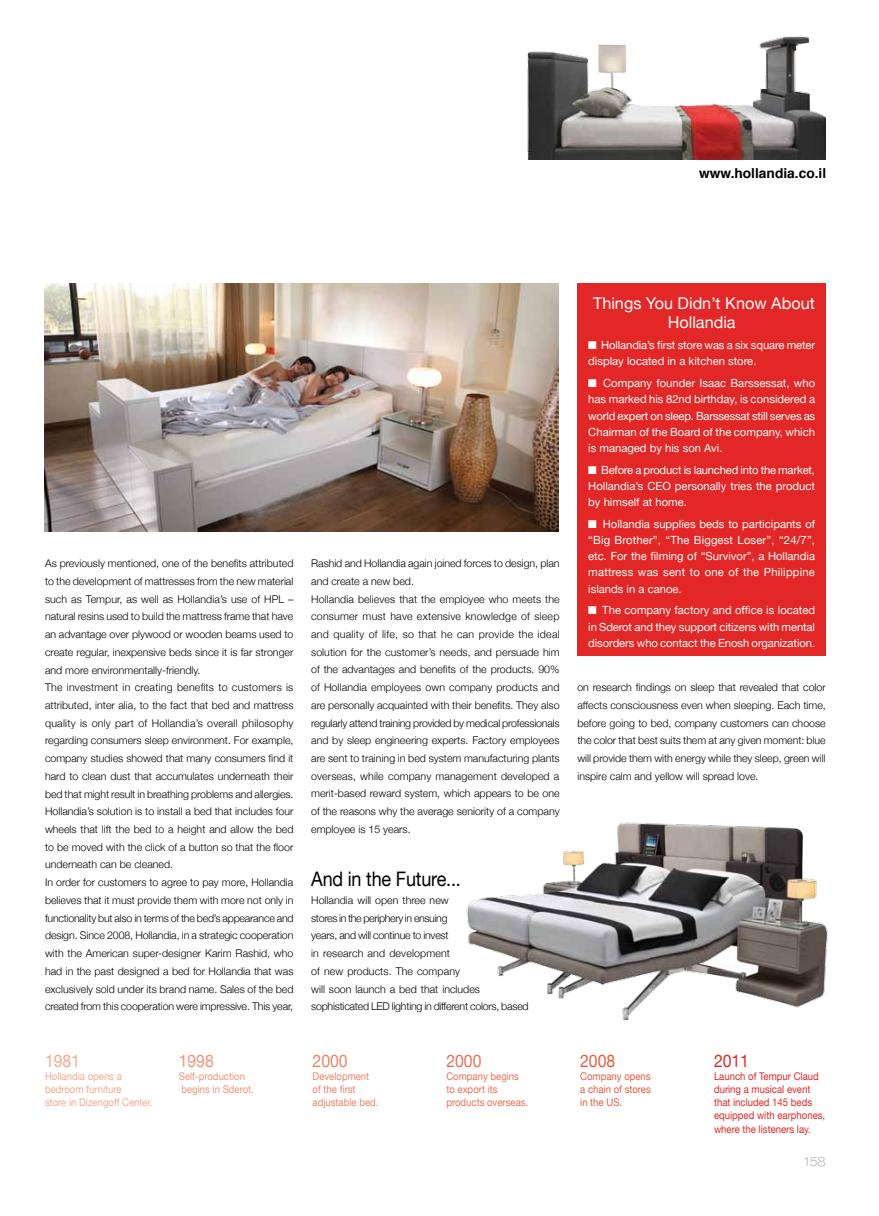
<style>
.page{position:relative;width:879px;height:1216px;background:#fff}
.page>*{position:absolute;margin:0;border:0;box-sizing:border-box;transform-origin:0 0}
.t1{font:20px "Helvetica Neue";letter-spacing:-.01em;color:#000;scale:.9 1}
.t2{font:17.5px "Helvetica Neue";color:#f3aa90;scale:.9 1}
.t3{font:17.5px "Helvetica Neue";color:#ef977a;scale:.9 1}
.t4{font:17.5px "Helvetica Neue";color:#ed8467;scale:.9 1}
.t5{font:17.5px "Helvetica Neue";color:#ea7254;scale:.9 1}
.t6{font:17.5px "Helvetica Neue";color:#e85d42;scale:.9 1}
.t7{font:17.5px "Helvetica Neue";color:#e32726;scale:.9 1}
.t8{font:17.5px "Oron Light MF";color:#bcbec0;scale:.95 1}
.t9{font:16.25px/18.8px "Helvetica Neue";color:#fff;text-align:center}
.t10{font:700 13.75px "Helvetica";color:#000}
.t11{font:11.25px/16.2px "Helvetica Neue";color:#fff;text-align:justify}
.t12{font:300 10.62px/17.8px "Helvetica Neue";color:#000}
.t13{font:300 10.62px/17.8px "Helvetica Neue";letter-spacing:-.02em;color:#000}
.t14{font:10.62px/13.1px "Helvetica Neue";color:#e32726;scale:.9 1}
.t15{font:10.62px/13.1px "Helvetica Neue";color:#f3aa90;scale:.9 1}
.t16{font:10.62px/13.1px "Helvetica Neue";color:#ea7254;scale:.9 1}
.t17{font:10.62px/13.1px "Helvetica Neue";color:#ed8467;scale:.9 1}
.t18{font:10.62px/13.1px "Helvetica Neue";color:#e85d42;text-align:justify;scale:.9 1}
.t19{font:10.62px/13.1px "Helvetica Neue";color:#ef977a;scale:.9 1}
</style>
<div class="page">
<div style="left:577px;top:283px;width:249px;height:373px;background:#e32726"></div>
<img style="left:466px;top:822px;width:362px;height:198px">
<img style="left:44px;top:283px;width:514px;height:248px">
<img style="left:527px;top:36px;width:299px;height:123px">
<p class="t10" style="left:699px;top:162px;width:129px">www.hollandia.co.il</p>
<p class="t12" style="left:45px;top:554px;width:250px">As previously mentioned, one of the benefits attributed to the development of mattresses from the new material such as Tempur, as well as Hollandia’s use of HPL – natural resins used to build the mattress frame that have an advantage over plywood or wooden beams used to create regular, inexpensive beds since it is far stronger and more environmentally-friendly.<br>The investment in creating benefits to customers is attributed, inter alia, to the fact that bed and mattress quality is only part of Hollandia’s overall philosophy regarding consumers sleep environment. For example, company studies showed that many consumers find it hard to clean dust that accumulates underneath their bed that might result in breathing problems and allergies.<br>Hollandia’s solution is to install a bed that includes four wheels that lift the bed to a height and allow the bed to be moved with the click of a button so that the floor underneath can be cleaned.<br>In order for customers to agree to pay more, Hollandia believes that it must provide them with more not only in functionality but also in terms of the bed’s appearance and design. Since 2008, Hollandia, in a strategic cooperation with the American super-designer Karim Rashid, who had in the past designed a bed for Hollandia that was exclusively sold under its brand name. Sales of the bed created from this cooperation were impressive. This year,</p>
<p class="t12" style="left:311px;top:554px;width:250px">Rashid and Hollandia again joined forces to design, plan and create a new bed.<br>Hollandia believes that the employee who meets the consumer must have extensive knowledge of sleep and quality of life, so that he can provide the ideal solution for the customer’s needs, and persuade him of the advantages and benefits of the products. 90% of Hollandia employees own company products and are personally acquainted with their benefits. They also regularly attend training provided by medical professionals and by sleep engineering experts. Factory employees are sent to training in bed system manufacturing plants overseas, while company management developed a merit-based reward system, which appears to be one of the reasons why the average seniority of a company employee is 15 years.</p>
<h1 class="t1" style="left:311px;top:867px;width:168px">And in the Future...</h1>
<p class="t13" style="left:311px;top:891px;width:219px">Hollandia will open three new<br>stores in the periphery in ensuing<br>years, and will continue to invest<br>in research and development<br>of new products. The company<br>will soon launch a bed that includes sophisticated LED lighting in different colors, based</p>
<h2 class="t2" style="left:45px;top:1050px;width:40px">1981</h2>
<p class="t15" style="left:45px;top:1069px;width:121px">Hollandia opens a bedroom furniture<br>store in Dizengoff Center.</p>
<h2 class="t3" style="left:179px;top:1050px;width:40px">1998</h2>
<p class="t19" style="left:179px;top:1069px;width:85px">Self-production begins in Sderot.</p>
<h2 class="t4" style="left:313px;top:1050px;width:40px">2000</h2>
<p class="t17" style="left:313px;top:1069px;width:75px">Development of the first adjustable bed.</p>
<h2 class="t5" style="left:446px;top:1050px;width:40px">2000</h2>
<p class="t16" style="left:446px;top:1069px;width:92px">Company begins to export its products overseas.</p>
<h3 class="t9" style="left:593px;top:293px;width:223px">Things You Didn’t Know About<br>Hollandia</h3>
<p class="t11" style="left:588px;top:337px;width:228px">■ Hollandia’s first store was a six square meter display located in a kitchen store.</p>
<p class="t11" style="left:588px;top:375px;width:228px">■ Company founder Isaac Barssessat, who has marked his 82nd birthday, is considered a world expert on sleep. Barssessat still serves as Chairman of the Board of the company, which is managed by his son Avi.</p>
<p class="t11" style="left:588px;top:461px;width:228px">■ Before a product is launched into the market, Hollandia’s CEO personally tries the product by himself at home.</p>
<p class="t11" style="left:588px;top:515px;width:228px">■ Hollandia supplies beds to participants of “Big Brother”, “The Biggest Loser”, “24/7”, etc. For the filming of “Survivor”, a Hollandia mattress was sent to one of the Philippine islands in a canoe.</p>
<p class="t11" style="left:588px;top:602px;width:228px">■ The company factory and office is located in Sderot and they support citizens with mental disorders who contact the Enosh organization.</p>
<p class="t12" style="left:577px;top:678px;width:250px;text-align:justify">on research findings on sleep that revealed that color affects consciousness even when sleeping. Each time, before going to bed, company customers can choose the color that best suits them at any given moment: blue will provide them with energy while they sleep, green will inspire calm and yellow will spread love.</p>
<h2 class="t6" style="left:580px;top:1050px;width:40px">2008</h2>
<p class="t18" style="left:580px;top:1069px;width:80px">Company opens a chain of stores in the US.</p>
<h2 class="t7" style="left:714px;top:1050px;width:40px">2011</h2>
<p class="t14" style="left:714px;top:1069px;width:125px">Launch of Tempur Claud during a musical event that included 145 beds equipped with earphones, where the listeners lay.</p>
<h2 class="t8" style="left:802px;top:1153px;width:26px">158</h2>
</div>
